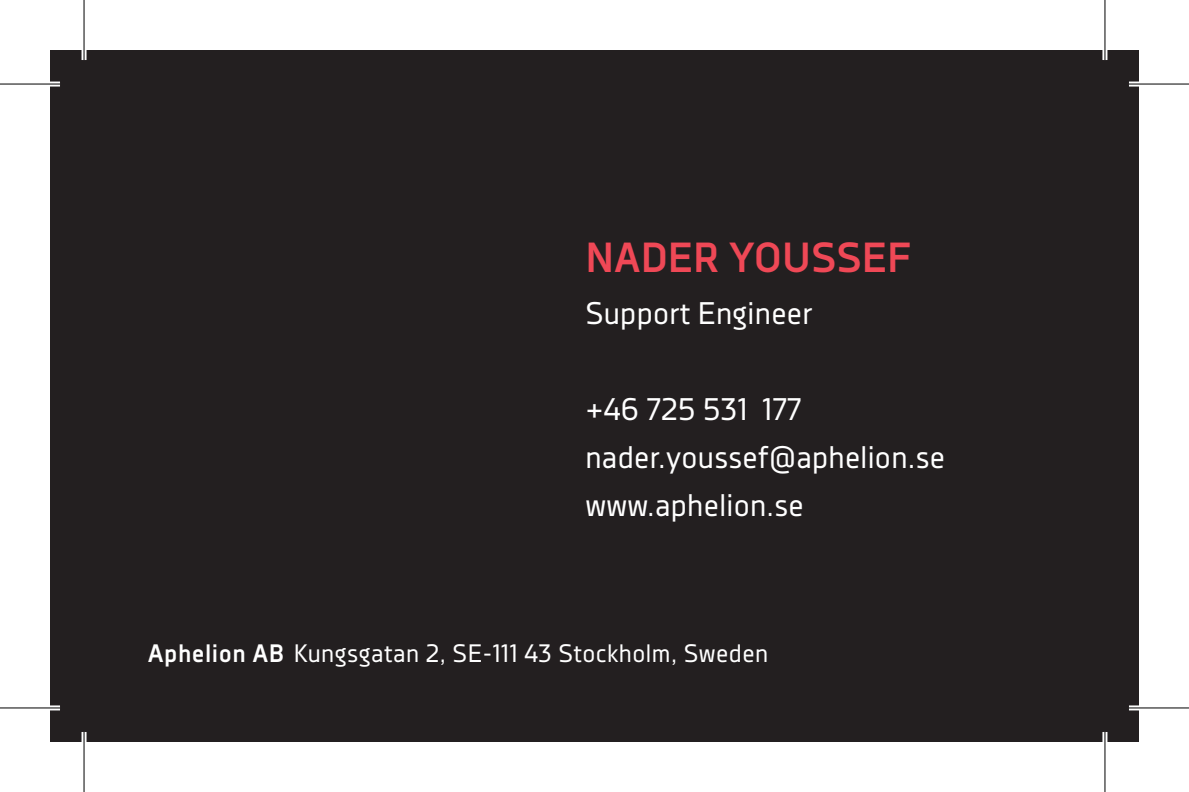
<style>
.page{position:relative;width:1189px;height:792px;background:#fff}
.page>*{position:absolute;margin:0;border:0;box-sizing:border-box;transform-origin:0 0}
.t1{font:700 42px "Decima Nova";color:#ef4856}
.t2{font:31.2px "Decima Nova";letter-spacing:.01em;color:#fff}
.t3{font:25.2px "Decima Nova";letter-spacing:.02em;color:#fff}
.s1{font-weight:700}
</style>
<div class="page">
<div style="left:50px;top:50px;width:1088px;height:692px;background:#231f20"></div>
<div style="left:0;top:82px;width:60px;height:5px;background:#fff"></div>
<div style="left:1128px;top:82px;width:60px;height:5px;background:#fff"></div>
<svg style="left:0;top:705px;width:60px;height:5px"></svg>
<svg style="left:1129px;top:705px;width:59px;height:5px"></svg>
<hr style="left:82px;top:0;width:4px;height:60px;background:#fff">
<hr style="left:82px;top:732px;width:4px;height:60px;background:#fff">
<svg style="left:1102px;top:0;width:5px;height:60px"></svg>
<svg style="left:1102px;top:732px;width:5px;height:60px"></svg>
<hr style="left:0;top:83px;width:60px;height:2px;background:#000">
<hr style="left:1128px;top:83px;width:60px;height:2px;background:#000">
<hr style="left:0;top:707px;width:60px;height:1px;background:#000">
<hr style="left:1128px;top:707px;width:60px;height:1px;background:#000">
<hr style="left:83px;top:0;width:2px;height:60px;background:#000">
<hr style="left:83px;top:732px;width:2px;height:60px;background:#000">
<hr style="left:1104px;top:0;width:1px;height:60px;background:#000">
<hr style="left:1104px;top:732px;width:1px;height:60px;background:#000">
<p class="t1" style="left:585px;top:233px;width:327px">NADER YOUSSEF</p>
<p class="t2" style="left:585px;top:295px;width:228px">Support Engineer</p>
<p class="t2" style="left:585px;top:391px;width:217px">+46 725 531 177</p>
<p class="t2" style="left:585px;top:439px;width:361px">nader.youssef@aphelion.se</p>
<p class="t2" style="left:585px;top:487px;width:220px">www.aphelion.se</p>
<p class="t3" style="left:148px;top:638px;width:622px"><span class="s1">Aphelion AB</span> Kungsgatan 2, SE-111 43 Stockholm, Sweden</p>
</div>
